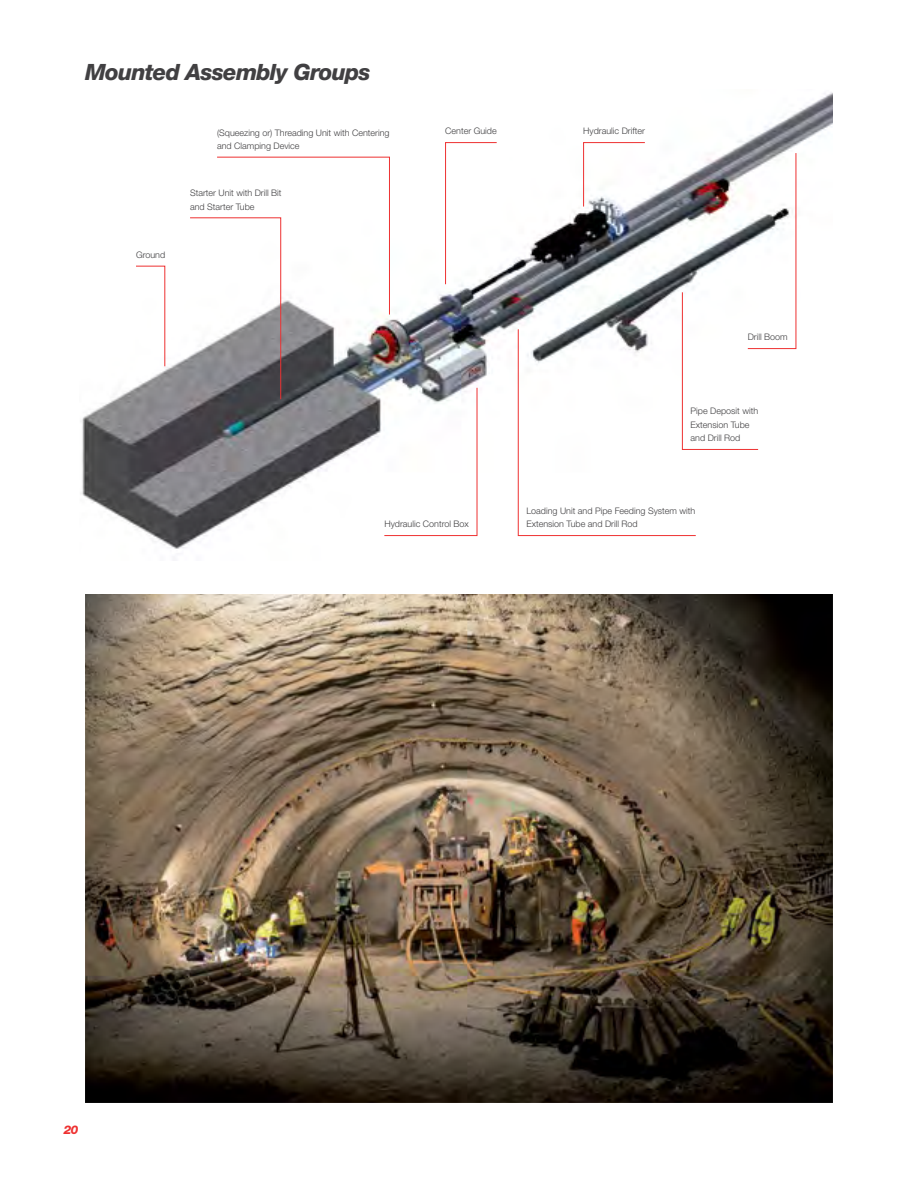
<style>
.page{position:relative;width:918px;height:1188px;background:#fff}
.page>*{position:absolute;margin:0;border:0;box-sizing:border-box;transform-origin:0 0}
.t1{font:italic 800 22.5px "Helvetica Neue LT Pro";letter-spacing:-.035em;color:#414042}
.t2{font:italic 800 12px "Helvetica Neue LT Pro";color:#ee3131}
.t3{font:300 9px/13.5px "Helvetica Neue LT Pro";color:#414042}
</style>
<div class="page">
<img style="left:80px;top:92px;width:753px;height:457px">
<img style="left:85px;top:594px;width:748px;height:509px">
<svg style="left:135px;top:265px;width:31px;height:102px"></svg>
<svg style="left:189px;top:142px;width:308px;height:394px"></svg>
<svg style="left:518px;top:142px;width:279px;height:394px"></svg>
<h1 class="t1" style="left:85px;top:58px;width:287px">Mounted Assembly Groups</h1>
<p class="t3" style="left:136px;top:248px;width:31px">Ground</p>
<p class="t3" style="left:217px;top:125px;width:174px">(Squeezing or) Threading Unit with Centering and Clamping Device</p>
<p class="t3" style="left:190px;top:186px;width:93px">Starter Unit with Drill Bit and Starter Tube</p>
<p class="t3" style="left:445px;top:124px;width:53px">Center Guide</p>
<p class="t3" style="left:583px;top:124px;width:63px">Hydraulic Drifter</p>
<p class="t3" style="left:748px;top:330px;width:42px">Drill Boom</p>
<p class="t3" style="left:691px;top:404px;width:69px">Pipe Deposit with<br>Extension Tube and Drill Rod</p>
<p class="t3" style="left:526px;top:504px;width:171px">Loading Unit and Pipe Feeding System with</p>
<h2 class="t2" style="left:64px;top:1122px;width:16px">20</h2>
<p class="t3" style="left:384px;top:517px;width:86px">Hydraulic Control Box</p>
<p class="t3" style="left:526px;top:517px;width:113px">Extension Tube and Drill Rod</p>
</div>
